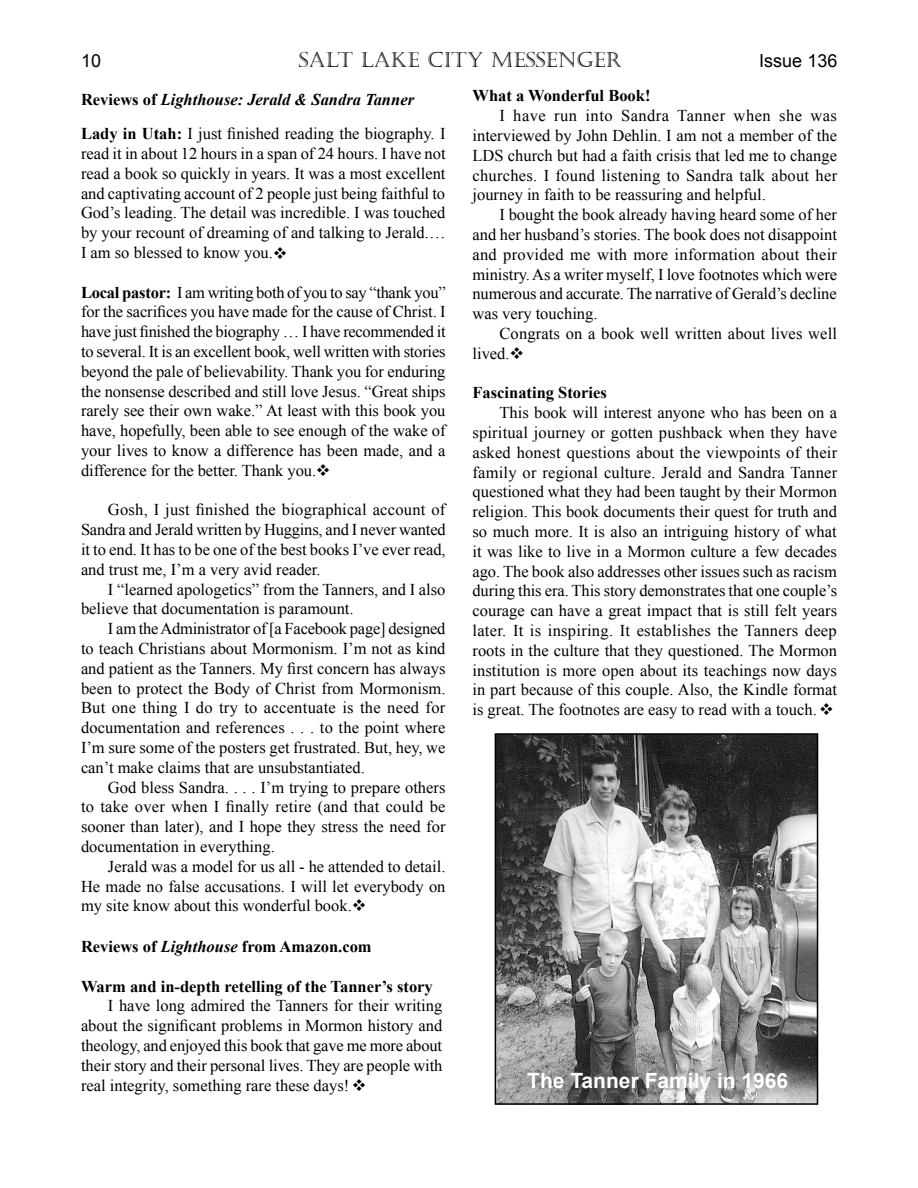
<style>
.page{position:relative;width:918px;height:1188px;background:#fff}
.page>*{position:absolute;margin:0;border:0;box-sizing:border-box;transform-origin:0 0}
.t1{font:21px "Castellar";color:#000}
.t2{font:700 21px "Arial";color:#fff}
.t3{font:18px "Arial";color:#000}
.t4{font:16.5px/19.8px "Times New Roman";color:#000;text-align:justify}
.t5{font:700 16.5px "Times New Roman";color:#000}
.t6{font:italic 700 16.5px "Times New Roman";color:#000}
.s1{font-style:normal}
.s2{font-weight:700}
.s3{font-style:italic}
</style>
<div class="page">
<img style="left:498px;top:736px;width:317px;height:366px">
<div style="left:495px;top:733px;width:323px;height:372px;border:2px solid #000"></div>
<p class="t3" style="left:81px;top:49px;width:22px">10</p>
<p class="t1" style="left:299px;top:48px;width:325px">SALT LAKE CITY MESSENGER</p>
<p class="t3" style="left:759px;top:49px;width:80px">Issue 136</p>
<p class="t6" style="left:81px;top:88px;width:335px"><span class="s1">Reviews of</span> Lighthouse: Jerald &amp; Sandra Tanner</p>
<p class="t4" style="left:81px;top:123px;width:366px"><span class="s2">Lady in Utah:</span> I just finished reading the biography. I read it in about 12 hours in a span of 24 hours. I have not read a book so quickly in years. It was a most excellent and captivating account of 2 people just being faithful to God’s leading. The detail was incredible. I was touched by your recount of dreaming of and talking to Jerald.… I am so blessed to know you.❖</p>
<p class="t4" style="left:81px;top:282px;width:366px"><span class="s2">Local pastor:</span> I am writing both of you to say “thank you” for the sacrifices you have made for the cause of Christ. I have just finished the biography … I have recommended it to several. It is an excellent book, well written with stories beyond the pale of believability. Thank you for enduring the nonsense described and still love Jesus. “Great ships rarely see their own wake.” At least with this book you have, hopefully, been able to see enough of the wake of your lives to know a difference has been made, and a difference for the better. Thank you.❖</p>
<p class="t4" style="left:81px;top:500px;width:366px;text-indent:27px">Gosh, I just finished the biographical account of Sandra and Jerald written by Huggins, and I never wanted it to end. It has to be one of the best books I’ve ever read, and trust me, I’m a very avid reader.</p>
<p class="t4" style="left:81px;top:579px;width:366px;text-indent:27px">I “learned apologetics” from the Tanners, and I also believe that documentation is paramount.</p>
<p class="t4" style="left:81px;top:618px;width:366px;text-indent:27px">I am the Administrator of [a Facebook page] designed to teach Christians about Mormonism. I’m not as kind and patient as the Tanners. My first concern has always been to protect the Body of Christ from Mormonism.<br>But one thing I do try to accentuate is the need for documentation and references . . . to the point where I’m sure some of the posters get frustrated. But, hey, we can’t make claims that are unsubstantiated.</p>
<p class="t4" style="left:81px;top:777px;width:366px;text-indent:27px">God bless Sandra. . . . I’m trying to prepare others to take over when I finally retire (and that could be sooner than later), and I hope they stress the need for documentation in everything.</p>
<p class="t4" style="left:81px;top:856px;width:366px;text-indent:27px">Jerald was a model for us all - he attended to detail.<br>He made no false accusations. I will let everybody on my site know about this wonderful book.❖</p>
<p class="t5" style="left:81px;top:935px;width:292px">Reviews of <span class="s3">Lighthouse</span> from Amazon.com</p>
<p class="t5" style="left:81px;top:975px;width:353px">Warm and in-depth retelling of the Tanner’s story</p>
<p class="t4" style="left:81px;top:996px;width:363px;text-indent:27px">I have long admired the Tanners for their writing about the significant problems in Mormon history and theology, and enjoyed this book that gave me more about their story and their personal lives. They are people with real integrity, something rare these days! ❖</p>
<p class="t5" style="left:473px;top:85px;width:180px">What a Wonderful Book!</p>
<p class="t4" style="left:473px;top:106px;width:366px;text-indent:27px">I have run into Sandra Tanner when she was interviewed by John Dehlin. I am not a member of the LDS church but had a faith crisis that led me to change churches. I found listening to Sandra talk about her journey in faith to be reassuring and helpful.</p>
<p class="t4" style="left:473px;top:205px;width:366px;text-indent:27px">I bought the book already having heard some of her and her husband’s stories. The book does not disappoint and provided me with more information about their ministry. As a writer myself, I love footnotes which were numerous and accurate. The narrative of Gerald’s decline was very touching.</p>
<p class="t4" style="left:473px;top:323px;width:366px;text-indent:27px">Congrats on a book well written about lives well lived.❖</p>
<p class="t5" style="left:473px;top:382px;width:136px">Fascinating Stories</p>
<p class="t4" style="left:473px;top:403px;width:366px;text-indent:27px">This book will interest anyone who has been on a spiritual journey or gotten pushback when they have asked honest questions about the viewpoints of their family or regional culture. Jerald and Sandra Tanner questioned what they had been taught by their Mormon religion. This book documents their quest for truth and so much more. It is also an intriguing history of what it was like to live in a Mormon culture a few decades ago. The book also addresses other issues such as racism during this era. This story demonstrates that one couple’s courage can have a great impact that is still felt years later. It is inspiring. It establishes the Tanners deep roots in the culture that they questioned. The Mormon institution is more open about its teachings now days in part because of this couple. Also, the Kindle format is great. The footnotes are easy to read with a touch. ❖</p>
<p class="t2" style="left:527px;top:1067px;width:263px">The Tanner Family in 1966</p>
</div>
